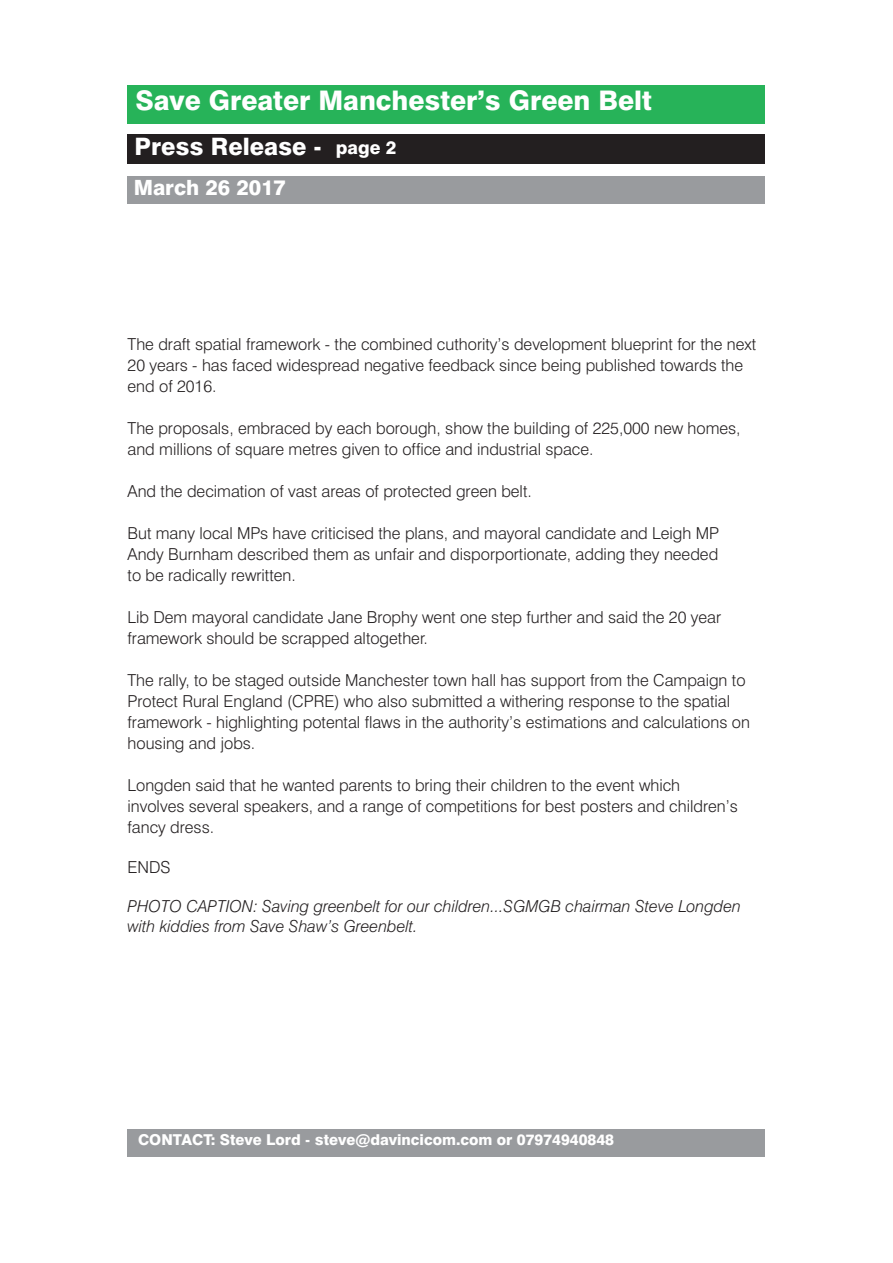
<style>
.page{position:relative;width:893px;height:1263px;background:#fff}
.page>*{position:absolute;margin:0;border:0;box-sizing:border-box;transform-origin:0 0}
.t1{font:800 27px "Swiss 721 BT";color:#fff}
.t2{font:800 24px "Swiss 721 BT";color:#fff}
.t3{font:800 21px "Swiss 721 BT";color:#fff}
.t4{font:300 16.5px/21px "Swiss 721 BT";color:#231f20}
.t5{font:italic 300 16.5px/19.8px "Swiss 721 BT";color:#231f20}
.t6{font:800 15px "Swiss 721 BT";color:#fff}
.s1{font-size:18px}
</style>
<div class="page">
<div style="left:128px;top:85px;width:637px;height:38px;background:#27b359"></div>
<div style="left:128px;top:134px;width:637px;height:30px;background:#231f20"></div>
<div style="left:128px;top:176px;width:637px;height:27px;background:#999b9e"></div>
<div style="left:128px;top:1129px;width:637px;height:28px;background:#999b9e"></div>
<h1 class="t1" style="left:135px;top:84px;width:518px">Save Greater Manchester’s Green Belt</h1>
<h2 class="t2" style="left:135px;top:132px;width:263px">Press Release - <span class="s1">page 2</span></h2>
<p class="t3" style="left:134px;top:175px;width:154px">March 26 2017</p>
<p class="t4" style="left:128px;top:333px;width:630px">The draft spatial framework - the combined cuthority’s development blueprint for the next<br>20 years - has faced widespread negative feedback since being published towards the end of 2016.</p>
<p class="t4" style="left:128px;top:417px;width:614px">The proposals, embraced by each borough, show the building of 225,000 new homes, and millions of square metres given to office and industrial space.</p>
<p class="t4" style="left:128px;top:480px;width:406px">And the decimation of vast areas of protected green belt.</p>
<p class="t4" style="left:128px;top:522px;width:593px;text-align:justify">But many local MPs have criticised the plans, and mayoral candidate and Leigh MP Andy Burnham described them as unfair and disporportionate, adding they needed to be radically rewritten.</p>
<p class="t4" style="left:128px;top:606px;width:595px">Lib Dem mayoral candidate Jane Brophy went one step further and said the 20 year framework should be scrapped altogether.</p>
<p class="t4" style="left:128px;top:669px;width:624px">The rally, to be staged outside Manchester town hall has support from the Campaign to Protect Rural England (CPRE) who also submitted a withering response to the spatial framework - highlighting potental flaws in the authority’s estimations and calculations on housing and jobs.</p>
<p class="t4" style="left:128px;top:774px;width:612px">Longden said that he wanted parents to bring their children to the event which involves several speakers, and a range of competitions for best posters and children’s fancy dress.</p>
<p class="t4" style="left:128px;top:856px;width:45px">ENDS</p>
<p class="t5" style="left:128px;top:896px;width:615px">PHOTO CAPTION: Saving greenbelt for our children...SGMGB chairman Steve Longden with kiddies from Save Shaw’s Greenbelt.</p>
<p class="t6" style="left:138px;top:1131px;width:477px">CONTACT: Steve Lord - steve@davincicom.com or 07974940848</p>
</div>
